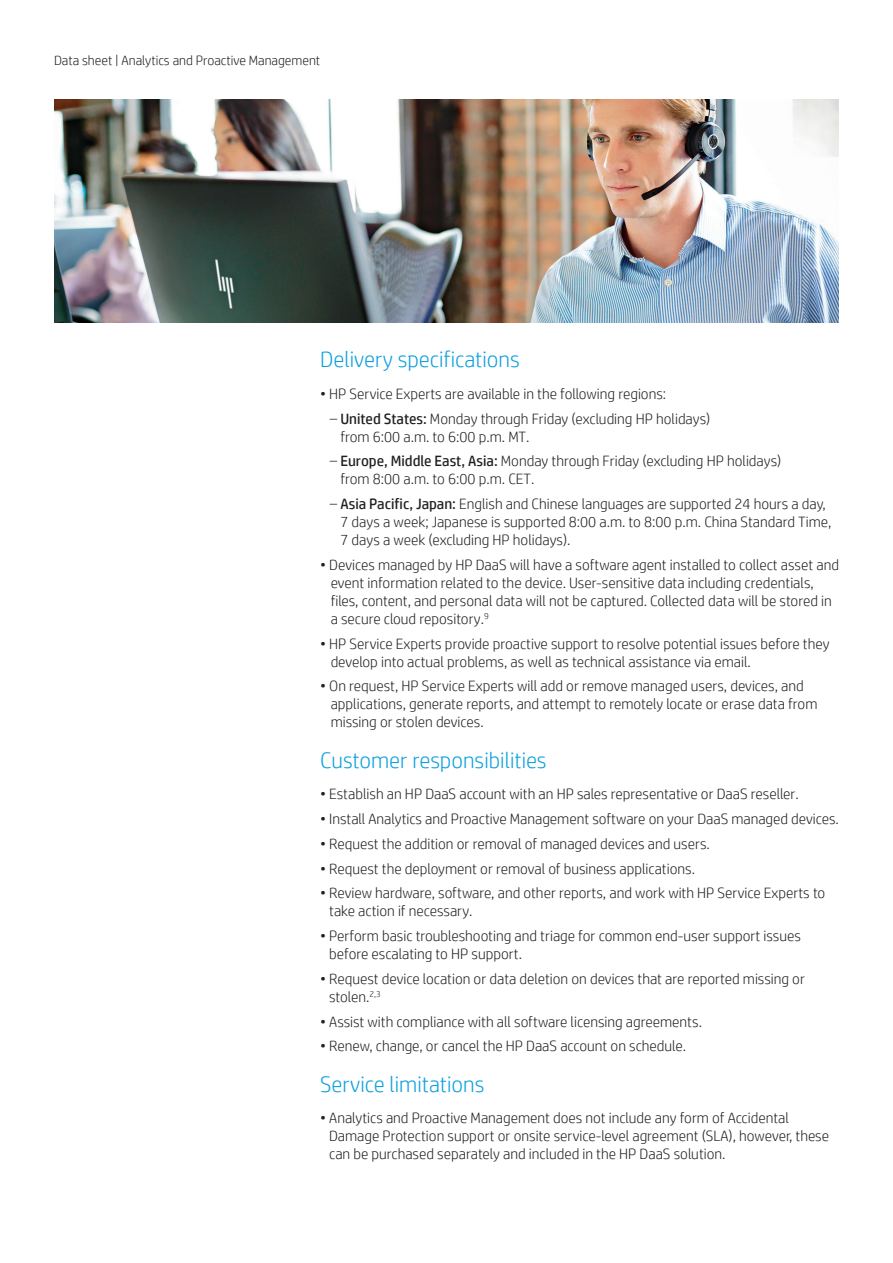
<style>
.page{position:relative;width:893px;height:1263px;background:#fff}
.page>*{position:absolute;margin:0;border:0;box-sizing:border-box;transform-origin:0 0}
.t1{font:300 22.5px "HP Simplified";color:#0ca0dd}
.t2{font:300 15px/18px "HP Simplified";color:#231f20}
.t3{font:300 13.5px "HP Simplified";color:#231f20}
.s1{font-weight:400}
</style>
<div class="page">
<img style="left:54px;top:100px;width:785px;height:222px">
<p class="t3" style="left:54px;top:51px;width:268px">Data sheet | Analytics and Proactive Management</p>
<p class="t1" style="left:320px;top:345px;width:201px">Delivery specifications</p>
<p class="t2" style="left:320px;top:384px;width:348px">• HP Service Experts are available in the following regions:</p>
<p class="t2" style="left:340px;top:409px;width:371px;text-indent:-10px">– <span class="s1">United States:</span> Monday through Friday (excluding HP holidays) from 6:00 a.m. to 6:00 p.m. MT.</p>
<p class="t2" style="left:340px;top:452px;width:442px;text-indent:-10px">– <span class="s1">Europe, Middle East, Asia:</span> Monday through Friday (excluding HP holidays) from 8:00 a.m. to 6:00 p.m. CET.</p>
<p class="t2" style="left:340px;top:494px;width:492px;text-indent:-10px">– <span class="s1">Asia Pacific, Japan:</span> English and Chinese languages are supported 24 hours a day,<br>7 days a week; Japanese is supported 8:00 a.m. to 8:00 p.m. China Standard Time,<br>7 days a week (excluding HP holidays).</p>
<p class="t2" style="left:331px;top:555px;width:510px;text-indent:-10px">• Devices managed by HP DaaS will have a software agent installed to collect asset and event information related to the device. User-sensitive data including credentials, files, content, and personal data will not be captured. Collected data will be stored in a secure cloud repository.<sup>9</sup></p>
<p class="t2" style="left:331px;top:634px;width:500px;text-indent:-10px">• HP Service Experts provide proactive support to resolve potential issues before they develop into actual problems, as well as technical assistance via email.</p>
<p class="t2" style="left:331px;top:677px;width:488px;text-indent:-10px">• On request, HP Service Experts will add or remove managed users, devices, and applications, generate reports, and attempt to remotely locate or erase data from missing or stolen devices.</p>
<p class="t1" style="left:320px;top:745px;width:228px">Customer responsibilities</p>
<p class="t2" style="left:320px;top:785px;width:480px">• Establish an HP DaaS account with an HP sales representative or DaaS reseller.</p>
<p class="t2" style="left:320px;top:809px;width:520px">• Install Analytics and Proactive Management software on your DaaS managed devices.</p>
<p class="t2" style="left:320px;top:834px;width:391px">• Request the addition or removal of managed devices and users.</p>
<p class="t2" style="left:320px;top:859px;width:376px">• Request the deployment or removal of business applications.</p>
<p class="t2" style="left:329px;top:884px;width:498px;text-indent:-9px">• Review hardware, software, and other reports, and work with HP Service Experts to take action if necessary.</p>
<p class="t2" style="left:329px;top:926px;width:473px;text-indent:-9px">• Perform basic troubleshooting and triage for common end-user support issues before escalating to HP support.</p>
<p class="t2" style="left:329px;top:969px;width:477px;text-indent:-9px">• Request device location or data deletion on devices that are reported missing or stolen.<sup>2,3</sup></p>
<p class="t2" style="left:320px;top:1012px;width:383px">• Assist with compliance with all software licensing agreements.</p>
<p class="t2" style="left:320px;top:1037px;width:367px">• Renew, change, or cancel the HP DaaS account on schedule.</p>
<p class="t1" style="left:320px;top:1069px;width:166px">Service limitations</p>
<p class="t2" style="left:329px;top:1109px;width:501px;text-indent:-9px">• Analytics and Proactive Management does not include any form of Accidental<br>Damage Protection support or onsite service-level agreement (SLA), however, these can be purchased separately and included in the HP DaaS solution.</p>
</div>
